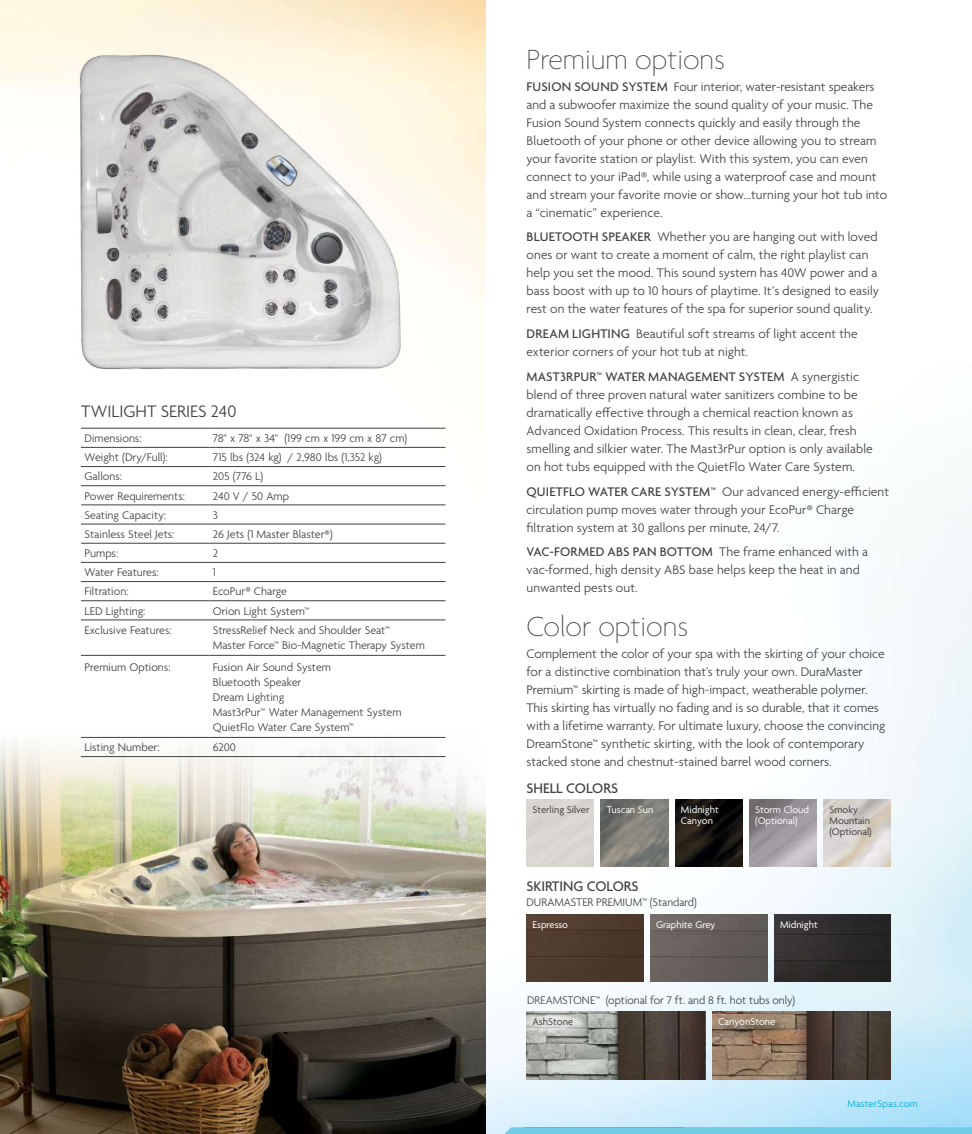
<style>
.page{position:relative;width:972px;height:1134px;background:#fff}
.page>*{position:absolute;margin:0;border:0;box-sizing:border-box;transform-origin:0 0}
.t1{font:100 30px "Agenda";color:#414042}
.t2{font:300 18px "Agenda";color:#414042}
.t3{font:500 15px "Agenda";color:#414042}
.t4{font:300 13.5px/18px "Agenda";color:#414042}
.t5{font:300 12px/15px "Agenda";color:#414042}
.t6{font:10.65px "Agenda";color:#fff}
.t7{font:10.65px "Agenda";color:#414042}
.t8{font:10.5px/11.2px "Agenda";color:#fff}
.t9{font:10.5px/11.2px "Agenda";color:#414042}
.t10{font:300 10.5px "Agenda";letter-spacing:.02em;color:#00a9d3}
.s1{font-weight:500}
</style>
<div class="page">
<img style="left:486px;top:466px;width:486px;height:668px">
<img style="left:0;top:0;width:1px;height:153px">
<div style="left:526px;top:799px;width:68px;height:68px;background:#dad6d1"></div>
<img style="left:601px;top:799px;width:67px;height:68px">
<img style="left:675px;top:799px;width:67px;height:68px">
<img style="left:749px;top:799px;width:68px;height:68px">
<img style="left:824px;top:799px;width:67px;height:68px">
<img style="left:526px;top:914px;width:118px;height:68px">
<img style="left:650px;top:914px;width:117px;height:68px">
<img style="left:774px;top:914px;width:117px;height:68px">
<img style="left:526px;top:1012px;width:179px;height:67px">
<img style="left:712px;top:1012px;width:179px;height:67px">
<div style="left:508px;top:993px;width:89px;height:58px;background:#fff;opacity:.75"></div>
<div style="left:716px;top:1016px;width:71px;height:23px;background:#000;opacity:.98"></div>
<img style="left:72px;top:47px;width:336px;height:330px">
<svg style="left:504px;top:1127px;width:468px;height:7px"></svg>
<img style="left:0;top:733px;width:486px;height:401px">
<hr style="left:81px;top:428px;width:128px;height:1px;background:#414042">
<hr style="left:209px;top:428px;width:237px;height:1px;background:#414042">
<hr style="left:81px;top:447px;width:128px;height:1px;background:#414042">
<hr style="left:209px;top:447px;width:237px;height:1px;background:#414042">
<hr style="left:81px;top:466px;width:128px;height:1px;background:#414042">
<hr style="left:209px;top:466px;width:237px;height:1px;background:#414042">
<hr style="left:81px;top:485px;width:128px;height:1px;background:#414042">
<hr style="left:209px;top:485px;width:237px;height:1px;background:#414042">
<hr style="left:81px;top:505px;width:128px;height:1px;background:#414042">
<hr style="left:209px;top:505px;width:237px;height:1px;background:#414042">
<hr style="left:81px;top:524px;width:128px;height:1px;background:#414042">
<hr style="left:209px;top:524px;width:237px;height:1px;background:#414042">
<hr style="left:81px;top:543px;width:128px;height:1px;background:#414042">
<hr style="left:81px;top:562px;width:128px;height:1px;background:#414042">
<hr style="left:209px;top:543px;width:237px;height:1px;background:#414042">
<hr style="left:209px;top:562px;width:237px;height:1px;background:#414042">
<hr style="left:81px;top:581px;width:128px;height:1px;background:#414042">
<hr style="left:209px;top:581px;width:237px;height:1px;background:#414042">
<hr style="left:81px;top:600px;width:128px;height:1px;background:#414042">
<hr style="left:209px;top:600px;width:237px;height:1px;background:#414042">
<hr style="left:81px;top:620px;width:128px;height:1px;background:#414042">
<hr style="left:209px;top:620px;width:237px;height:1px;background:#414042">
<hr style="left:81px;top:655px;width:128px;height:1px;background:#414042">
<hr style="left:209px;top:655px;width:237px;height:1px;background:#414042">
<hr style="left:81px;top:737px;width:128px;height:1px;background:#414042">
<hr style="left:81px;top:756px;width:128px;height:1px;background:#414042">
<hr style="left:209px;top:737px;width:237px;height:1px;background:#414042">
<hr style="left:209px;top:756px;width:237px;height:1px;background:#414042">
<h2 class="t2" style="left:81px;top:402px;width:157px">TWILIGHT SERIES 240</h2>
<p class="t5" style="left:85px;top:431px;width:59px">Dimensions:</p>
<p class="t5" style="left:213px;top:431px;width:196px">78" x 78" x 34" (199 cm x 199 cm x 87 cm)</p>
<p class="t5" style="left:85px;top:451px;width:85px">Weight (Dry/Full):</p>
<p class="t5" style="left:213px;top:451px;width:171px">715 lbs (324 kg) / 2,980 lbs (1,352 kg)</p>
<p class="t5" style="left:85px;top:470px;width:39px">Gallons:</p>
<p class="t5" style="left:213px;top:470px;width:52px">205 (776 L)</p>
<p class="t5" style="left:85px;top:489px;width:102px">Power Requirements:</p>
<p class="t5" style="left:213px;top:489px;width:78px">240 V / 50 Amp</p>
<p class="t5" style="left:85px;top:508px;width:83px">Seating Capacity:</p>
<p class="t5" style="left:213px;top:508px;width:7px">3</p>
<p class="t5" style="left:85px;top:527px;width:91px">Stainless Steel Jets:</p>
<p class="t5" style="left:213px;top:527px;width:121px">26 Jets (1 Master Blaster®)</p>
<p class="t5" style="left:85px;top:546px;width:35px">Pumps:</p>
<p class="t5" style="left:213px;top:546px;width:7px">2</p>
<p class="t5" style="left:85px;top:566px;width:76px">Water Features:</p>
<p class="t5" style="left:213px;top:566px;width:5px">1</p>
<p class="t5" style="left:85px;top:585px;width:46px">Filtration:</p>
<p class="t5" style="left:213px;top:585px;width:76px">EcoPur® Charge</p>
<p class="t5" style="left:85px;top:604px;width:63px">LED Lighting:</p>
<p class="t5" style="left:213px;top:604px;width:98px">Orion Light System™</p>
<p class="t5" style="left:85px;top:623px;width:89px">Exclusive Features:</p>
<p class="t5" style="left:213px;top:624px;width:214px">StressRelief Neck and Shoulder Seat™<br>Master Force™ Bio-Magnetic Therapy System</p>
<p class="t5" style="left:85px;top:660px;width:88px">Premium Options:</p>
<p class="t5" style="left:213px;top:660px;width:190px">Fusion Air Sound System<br>Bluetooth Speaker<br>Dream Lighting<br>Mast3rPur™ Water Management System<br>QuietFlo Water Care System™</p>
<p class="t5" style="left:85px;top:741px;width:77px">Listing Number:</p>
<p class="t5" style="left:213px;top:741px;width:25px">6200</p>
<h1 class="t1" style="left:526px;top:43px;width:200px">Premium options</h1>
<p class="t4" style="left:526px;top:78px;width:362px"><span class="s1">FUSION SOUND SYSTEM</span> Four interior, water-resistant speakers and a subwoofer maximize the sound quality of your music. The Fusion Sound System connects quickly and easily through the Bluetooth of your phone or other device allowing you to stream your favorite station or playlist. With this system, you can even connect to your iPad®, while using a waterproof case and mount and stream your favorite movie or show…turning your hot tub into a “cinematic” experience.</p>
<p class="t4" style="left:526px;top:229px;width:354px"><span class="s1">BLUETOOTH SPEAKER</span> Whether you are hanging out with loved ones or want to create a moment of calm, the right playlist can help you set the mood. This sound system has 40W power and a bass boost with up to 10 hours of playtime. It’s designed to easily rest on the water features of the spa for superior sound quality.</p>
<p class="t4" style="left:526px;top:326px;width:333px"><span class="s1">DREAM LIGHTING</span> Beautiful soft streams of light accent the exterior corners of your hot tub at night.</p>
<p class="t4" style="left:526px;top:368px;width:348px"><span class="s1">MAST3RPUR™ WATER MANAGEMENT SYSTEM</span> A synergistic blend of three proven natural water sanitizers combine to be dramatically effective through a chemical reaction known as Advanced Oxidation Process. This results in clean, clear, fresh smelling and silkier water. The Mast3rPur option is only available on hot tubs equipped with the QuietFlo Water Care System.</p>
<p class="t4" style="left:526px;top:483px;width:364px"><span class="s1">QUIETFLO WATER CARE SYSTEM™</span> Our advanced energy-efficient circulation pump moves water through your EcoPur® Charge filtration system at 30 gallons per minute, 24/7.</p>
<p class="t4" style="left:526px;top:544px;width:343px"><span class="s1">VAC-FORMED ABS PAN BOTTOM</span> The frame enhanced with a vac-formed, high density ABS base helps keep the heat in and unwanted pests out.</p>
<h1 class="t1" style="left:526px;top:610px;width:163px">Color options</h1>
<p class="t4" style="left:526px;top:645px;width:360px">Complement the color of your spa with the skirting of your choice for a distinctive combination that’s truly your own. DuraMaster Premium™ skirting is made of high-impact, weatherable polymer.<br>This skirting has virtually no fading and is so durable, that it comes with a lifetime warranty. For ultimate luxury, choose the convincing DreamStone™ synthetic skirting, with the look of contemporary stacked stone and chestnut-stained barrel wood corners.</p>
<p class="t3" style="left:526px;top:780px;width:93px">SHELL COLORS</p>
<p class="t9" style="left:532px;top:804px;width:58px">Sterling Silver</p>
<p class="t8" style="left:607px;top:804px;width:48px">Tuscan Sun</p>
<p class="t8" style="left:681px;top:804px;width:39px">Midnight<br>Canyon</p>
<p class="t8" style="left:755px;top:804px;width:55px">Storm Cloud (Optional)</p>
<p class="t9" style="left:829px;top:804px;width:44px">Smoky<br>Mountain (Optional)</p>
<p class="t3" style="left:526px;top:878px;width:114px">SKIRTING COLORS</p>
<p class="t8" style="left:532px;top:919px;width:37px">Espresso</p>
<p class="t8" style="left:656px;top:919px;width:61px">Graphite Grey</p>
<p class="t8" style="left:780px;top:919px;width:39px">Midnight</p>
<p class="t5" style="left:526px;top:895px;width:172px">DURAMASTER PREMIUM™ (Standard)</p>
<p class="t5" style="left:527px;top:993px;width:270px">DREAMSTONE™ (optional for 7 ft. and 8 ft. hot tubs only)</p>
<p class="t7" style="left:532px;top:1016px;width:42px">AshStone</p>
<p class="t6" style="left:718px;top:1016px;width:59px">CanyonStone</p>
<p class="t10" style="left:847px;top:1098px;width:72px">MasterSpas.com</p>
</div>
